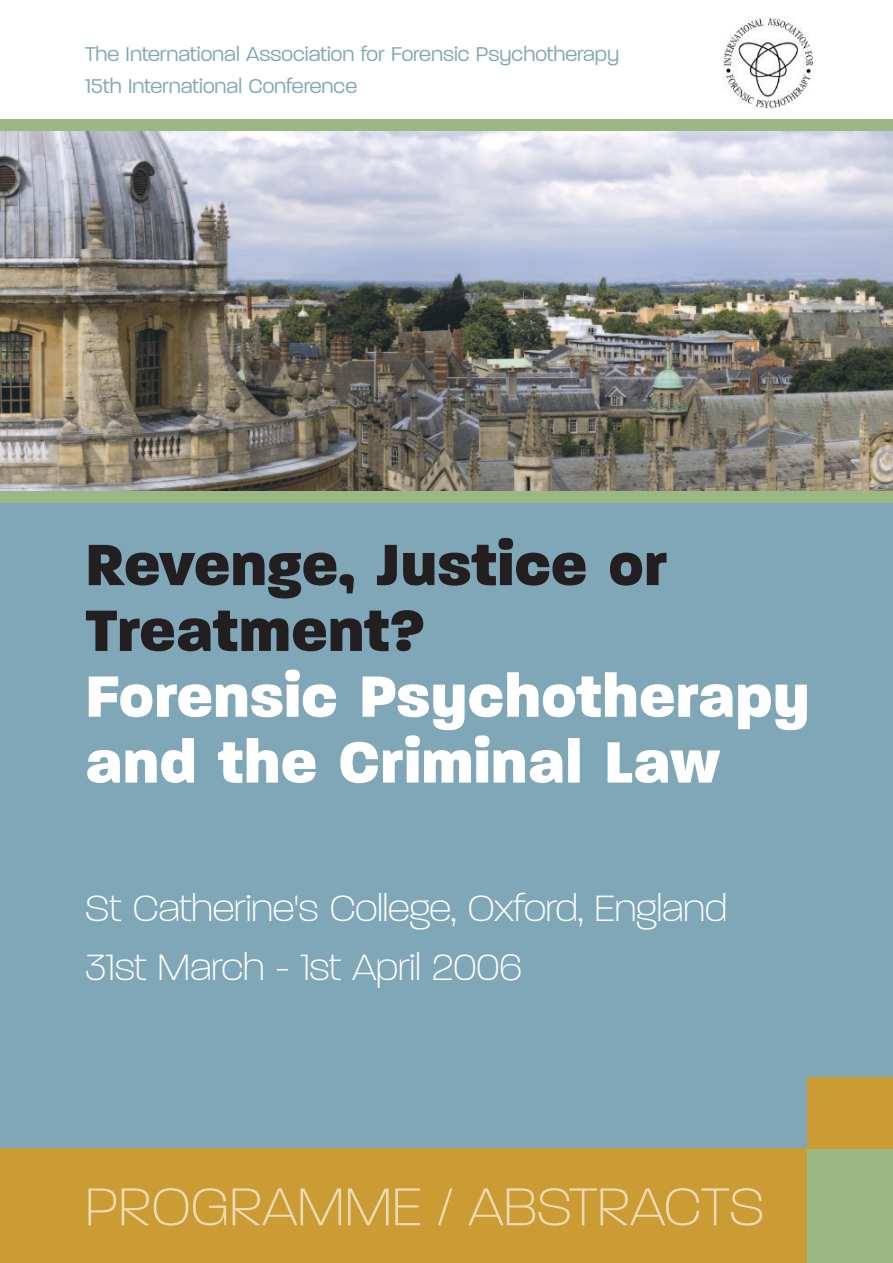
<style>
.page{position:relative;width:893px;height:1263px;background:#fff}
.page>*{position:absolute;margin:0;border:0;box-sizing:border-box;transform-origin:0 0}
.t1{font:800 78.6px/65.8px "Paralucent";color:#fff}
.t2{font:800 78.6px/65.8px "Paralucent";color:#231f20}
.t3{font:200 72px "Paralucent";color:#eddbb8}
.t4{font:200 49.5px/59.4px "Paralucent";color:#fff}
.t5{font:300 27px/32.4px "Paralucent";color:#80a7b7}
</style>
<div class="page">
<div style="left:0;top:457px;width:893px;height:806px;background:#80a7b7"></div>
<img style="left:0;top:131px;width:893px;height:360px">
<div style="left:0;top:491px;width:893px;height:11px;background:#9bb783"></div>
<div style="left:0;top:119px;width:893px;height:12px;background:#9bb783"></div>
<div style="left:0;top:1148px;width:850px;height:115px;background:#cc9c34"></div>
<div style="left:808px;top:1148px;width:85px;height:115px;background:#9bb783"></div>
<div style="left:808px;top:1077px;width:85px;height:71px;background:#cc9c34"></div>
<img style="left:723px;top:18px;width:91px;height:90px">
<p class="t5" style="left:85px;top:35px;width:536px">The International Association for Forensic Psychotherapy<br>15th International Conference</p>
<h1 class="t2" style="left:85px;top:525px;width:584px">Revenge, Justice or<br>Treatment?</h1>
<h1 class="t1" style="left:85px;top:657px;width:726px">Forensic Psychotherapy and the Criminal Law</h1>
<h3 class="t4" style="left:85px;top:874px;width:644px">St Catherine's College, Oxford, England<br>31st March - 1st April 2006</h3>
<h2 class="t3" style="left:85px;top:1158px;width:681px">PROGRAMME / ABSTRACTS</h2>
</div>
